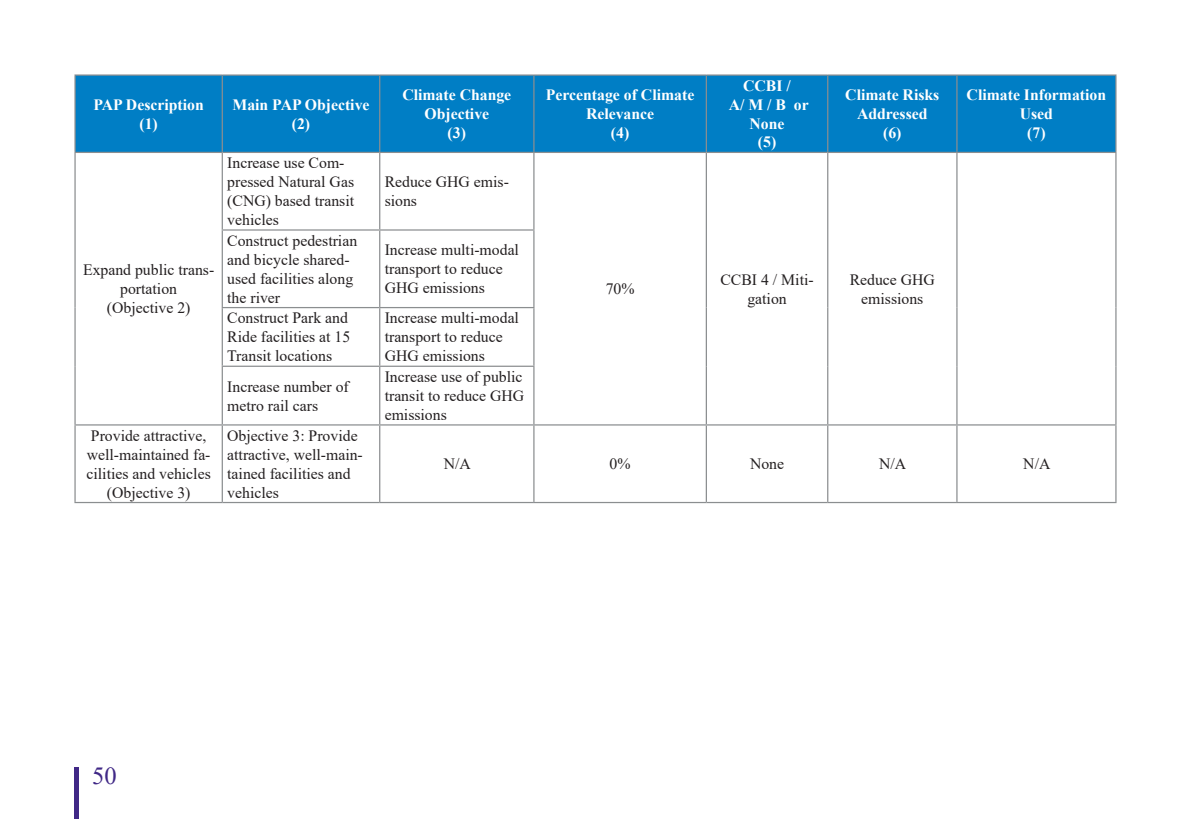
<style>
.page{position:relative;width:1191px;height:819px;background:#fff}
.page>*{position:absolute;margin:0;border:0;box-sizing:border-box;transform-origin:0 0}
.t1{font:24.5px "Times New Roman";color:#402886}
.BT{font:15.75px/18.9px "Times New Roman";color:#231f20}
.Table_Heading_-_Left{font:700 15.75px/18.9px "Times New Roman";color:#fff;text-align:center}
.Table_Text_-_Left{font:15.75px/18.9px "Times New Roman";color:#231f20;text-align:center}
</style>
<div class="page">
<div style="left:76px;top:76px;width:1039px;height:76px;background:#007ec5"></div>
<svg style="left:76px;top:153px;width:1039px;height:349px"></svg>
<hr style="left:74px;top:74px;width:148px;height:2px;background:#8b8e90">
<hr style="left:74px;top:76px;width:2px;height:76px;background:#8b8e90">
<hr style="left:222px;top:74px;width:158px;height:2px;background:#8b8e90">
<hr style="left:222px;top:76px;width:1px;height:76px;background:#8b8e90">
<hr style="left:380px;top:74px;width:154px;height:2px;background:#8b8e90">
<hr style="left:379px;top:76px;width:1px;height:76px;background:#8b8e90">
<hr style="left:534px;top:74px;width:172px;height:2px;background:#8b8e90">
<hr style="left:533px;top:76px;width:1px;height:76px;background:#8b8e90">
<hr style="left:706px;top:74px;width:121px;height:2px;background:#8b8e90">
<hr style="left:705px;top:76px;width:2px;height:76px;background:#8b8e90">
<hr style="left:827px;top:74px;width:130px;height:2px;background:#8b8e90">
<hr style="left:827px;top:76px;width:1px;height:76px;background:#8b8e90">
<hr style="left:957px;top:74px;width:159px;height:2px;background:#8b8e90">
<hr style="left:956px;top:76px;width:1px;height:76px;background:#8b8e90">
<hr style="left:1115px;top:76px;width:1px;height:76px;background:#8b8e90">
<hr style="left:74px;top:152px;width:148px;height:1px;background:#8b8e90">
<hr style="left:222px;top:152px;width:158px;height:1px;background:#8b8e90">
<hr style="left:380px;top:152px;width:154px;height:1px;background:#8b8e90">
<hr style="left:534px;top:152px;width:172px;height:1px;background:#8b8e90">
<hr style="left:706px;top:152px;width:121px;height:1px;background:#8b8e90">
<hr style="left:827px;top:152px;width:130px;height:1px;background:#8b8e90">
<hr style="left:957px;top:152px;width:159px;height:1px;background:#8b8e90">
<hr style="left:74px;top:153px;width:2px;height:77px;background:#8b8e90">
<hr style="left:74px;top:230px;width:2px;height:77px;background:#8b8e90">
<hr style="left:74px;top:307px;width:2px;height:59px;background:#8b8e90">
<hr style="left:74px;top:366px;width:2px;height:58px;background:#8b8e90">
<hr style="left:222px;top:153px;width:1px;height:76px;background:#8b8e90">
<hr style="left:379px;top:153px;width:1px;height:76px;background:#8b8e90">
<hr style="left:533px;top:153px;width:1px;height:76px;background:#8b8e90">
<hr style="left:705px;top:153px;width:2px;height:77px;background:#8b8e90">
<hr style="left:827px;top:153px;width:1px;height:77px;background:#8b8e90">
<hr style="left:956px;top:153px;width:1px;height:77px;background:#8b8e90">
<hr style="left:1115px;top:153px;width:1px;height:77px;background:#8b8e90">
<hr style="left:705px;top:230px;width:2px;height:77px;background:#8b8e90">
<hr style="left:827px;top:230px;width:1px;height:77px;background:#8b8e90">
<hr style="left:956px;top:230px;width:1px;height:77px;background:#8b8e90">
<hr style="left:1115px;top:230px;width:1px;height:77px;background:#8b8e90">
<hr style="left:705px;top:307px;width:2px;height:59px;background:#8b8e90">
<hr style="left:827px;top:307px;width:1px;height:59px;background:#8b8e90">
<hr style="left:956px;top:307px;width:1px;height:59px;background:#8b8e90">
<hr style="left:1115px;top:307px;width:1px;height:59px;background:#8b8e90">
<hr style="left:705px;top:366px;width:2px;height:58px;background:#8b8e90">
<hr style="left:827px;top:366px;width:1px;height:58px;background:#8b8e90">
<hr style="left:956px;top:366px;width:1px;height:58px;background:#8b8e90">
<hr style="left:1115px;top:366px;width:1px;height:58px;background:#8b8e90">
<hr style="left:222px;top:229px;width:158px;height:1px;background:#8b8e90">
<hr style="left:222px;top:230px;width:1px;height:77px;background:#8b8e90">
<hr style="left:380px;top:229px;width:154px;height:1px;background:#8b8e90">
<hr style="left:379px;top:230px;width:1px;height:77px;background:#8b8e90">
<hr style="left:533px;top:230px;width:1px;height:77px;background:#8b8e90">
<hr style="left:222px;top:307px;width:158px;height:1px;background:#8b8e90">
<hr style="left:222px;top:308px;width:1px;height:57px;background:#8b8e90">
<hr style="left:380px;top:307px;width:154px;height:1px;background:#8b8e90">
<hr style="left:379px;top:308px;width:1px;height:57px;background:#8b8e90">
<hr style="left:533px;top:308px;width:1px;height:57px;background:#8b8e90">
<hr style="left:222px;top:365px;width:158px;height:2px;background:#8b8e90">
<hr style="left:222px;top:367px;width:1px;height:57px;background:#8b8e90">
<hr style="left:380px;top:365px;width:154px;height:2px;background:#8b8e90">
<hr style="left:379px;top:367px;width:1px;height:57px;background:#8b8e90">
<hr style="left:533px;top:367px;width:1px;height:57px;background:#8b8e90">
<hr style="left:74px;top:424px;width:148px;height:1px;background:#8b8e90">
<hr style="left:74px;top:425px;width:2px;height:77px;background:#8b8e90">
<hr style="left:222px;top:424px;width:158px;height:1px;background:#8b8e90">
<hr style="left:222px;top:425px;width:1px;height:77px;background:#8b8e90">
<hr style="left:380px;top:424px;width:154px;height:1px;background:#8b8e90">
<hr style="left:379px;top:425px;width:1px;height:77px;background:#8b8e90">
<hr style="left:534px;top:424px;width:172px;height:1px;background:#8b8e90">
<hr style="left:533px;top:425px;width:1px;height:77px;background:#8b8e90">
<hr style="left:706px;top:424px;width:121px;height:1px;background:#8b8e90">
<hr style="left:705px;top:425px;width:2px;height:77px;background:#8b8e90">
<hr style="left:827px;top:424px;width:130px;height:1px;background:#8b8e90">
<hr style="left:827px;top:425px;width:1px;height:77px;background:#8b8e90">
<hr style="left:957px;top:424px;width:159px;height:1px;background:#8b8e90">
<hr style="left:956px;top:425px;width:1px;height:77px;background:#8b8e90">
<hr style="left:1115px;top:425px;width:1px;height:77px;background:#8b8e90">
<hr style="left:74px;top:502px;width:148px;height:1px;background:#8b8e90">
<hr style="left:222px;top:502px;width:158px;height:1px;background:#8b8e90">
<hr style="left:380px;top:502px;width:154px;height:1px;background:#8b8e90">
<hr style="left:534px;top:502px;width:172px;height:1px;background:#8b8e90">
<hr style="left:706px;top:502px;width:121px;height:1px;background:#8b8e90">
<hr style="left:827px;top:502px;width:130px;height:1px;background:#8b8e90">
<hr style="left:957px;top:502px;width:159px;height:1px;background:#8b8e90">
<div style="left:74px;top:767px;width:5px;height:52px;background:#402886"></div>
<p class="Table_Heading_-_Left" style="left:93px;top:94px;width:112px">PAP Description</p>
<p class="Table_Heading_-_Left" style="left:139px;top:113px;width:20px">(1)</p>
<p class="BT" style="left:83px;top:260px;width:133px;text-align:center">Expand public trans&shy;portation</p>
<p class="BT" style="left:107px;top:298px;width:85px">(Objective 2)</p>
<p class="BT" style="left:87px;top:425px;width:126px">Provide attractive, well-maintained fa&shy;cilities and vehicles</p>
<p class="BT" style="left:107px;top:482px;width:85px">(Objective 3)</p>
<p class="Table_Heading_-_Left" style="left:232px;top:94px;width:139px">Main PAP Objective</p>
<p class="Table_Heading_-_Left" style="left:292px;top:113px;width:20px">(2)</p>
<p class="BT" style="left:227px;top:153px;width:128px">Increase use Com&shy;pressed Natural Gas (CNG) based transit vehicles</p>
<p class="Table_Heading_-_Left" style="left:402px;top:85px;width:110px">Climate Change<br>Objective</p>
<p class="Table_Heading_-_Left" style="left:447px;top:123px;width:20px">(3)</p>
<p class="BT" style="left:385px;top:172px;width:126px">Reduce GHG emis&shy;sions</p>
<p class="BT" style="left:227px;top:231px;width:131px">Construct pedestrian and bicycle shared&shy;used facilities along the river</p>
<p class="BT" style="left:385px;top:240px;width:136px">Increase multi-modal transport to reduce<br>GHG emissions</p>
<p class="BT" style="left:227px;top:308px;width:124px">Construct Park and<br>Ride facilities at 15<br>Transit locations</p>
<p class="BT" style="left:385px;top:308px;width:136px">Increase multi-modal transport to reduce<br>GHG emissions</p>
<p class="BT" style="left:227px;top:376px;width:123px">Increase number of metro rail cars</p>
<p class="BT" style="left:385px;top:367px;width:141px;text-align:justify">Increase use of public transit to reduce GHG emissions</p>
<p class="Table_Heading_-_Left" style="left:546px;top:85px;width:150px">Percentage of Climate<br>Relevance</p>
<p class="Table_Heading_-_Left" style="left:611px;top:123px;width:20px">(4)</p>
<p class="Table_Heading_-_Left" style="left:743px;top:75px;width:49px">CCBI /</p>
<p class="Table_Heading_-_Left" style="left:728px;top:94px;width:82px">A/ M / B or<br>None</p>
<p class="Table_Heading_-_Left" style="left:758px;top:132px;width:20px">(5)</p>
<p class="Table_Heading_-_Left" style="left:845px;top:85px;width:96px">Climate Risks<br>Addressed</p>
<p class="Table_Heading_-_Left" style="left:883px;top:123px;width:20px">(6)</p>
<p class="Table_Text_-_Left" style="left:605px;top:279px;width:30px">70%</p>
<p class="Table_Text_-_Left" style="left:720px;top:269px;width:95px">CCBI 4 / Miti&shy;gation</p>
<p class="Table_Text_-_Left" style="left:849px;top:269px;width:87px">Reduce GHG emissions</p>
<p class="Table_Heading_-_Left" style="left:966px;top:85px;width:141px">Climate Information<br>Used</p>
<p class="Table_Heading_-_Left" style="left:1027px;top:123px;width:20px">(7)</p>
<p class="Table_Text_-_Left" style="left:227px;top:425px;width:137px;text-align:left">Objective 3: Provide attractive, well-main&shy;tained facilities and vehicles</p>
<p class="BT" style="left:444px;top:454px;width:29px">N/A</p>
<p class="Table_Text_-_Left" style="left:609px;top:454px;width:22px">0%</p>
<p class="Table_Text_-_Left" style="left:750px;top:454px;width:36px">None</p>
<p class="Table_Text_-_Left" style="left:879px;top:454px;width:29px">N/A</p>
<p class="Table_Text_-_Left" style="left:1023px;top:454px;width:29px">N/A</p>
<h1 class="t1" style="left:92px;top:758px;width:26px">50</h1>
</div>
